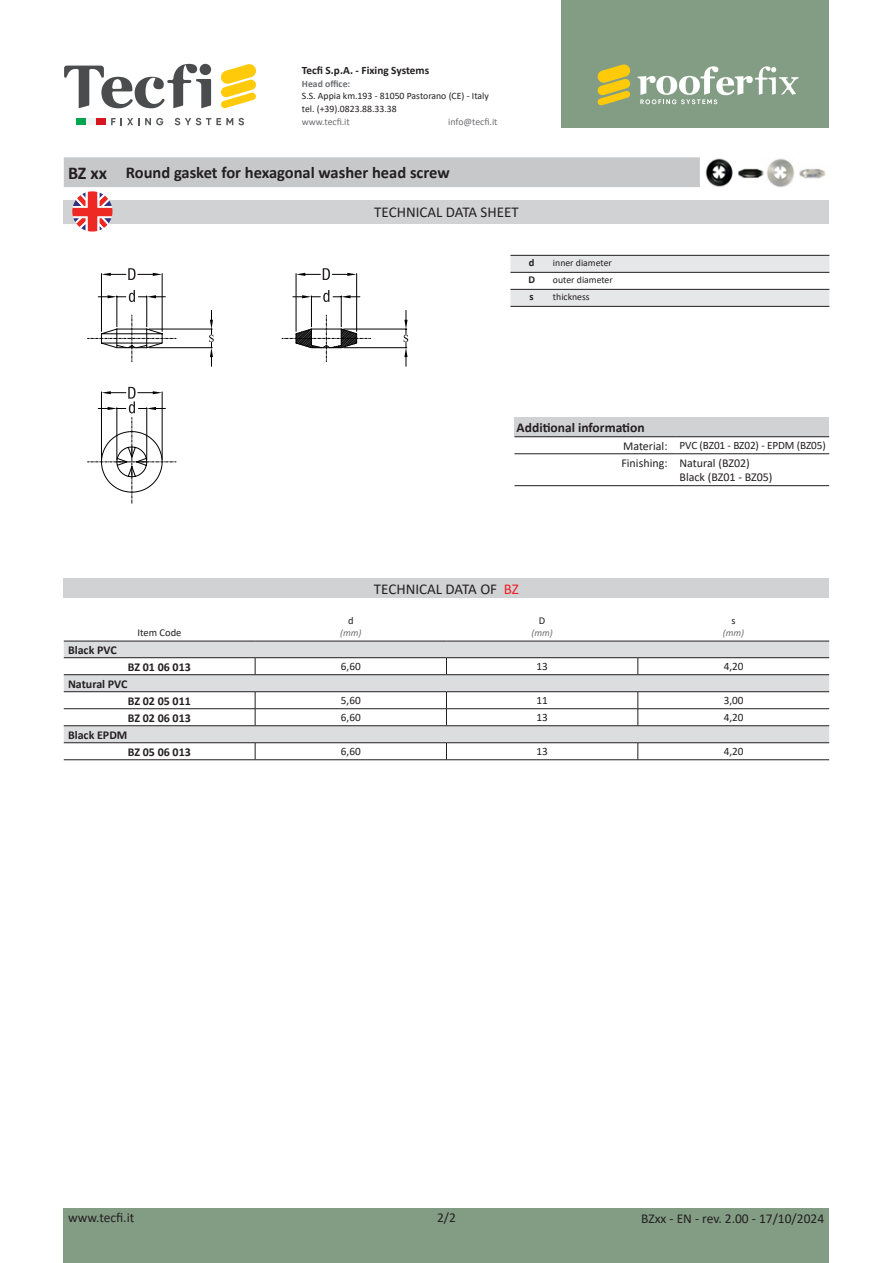
<style>
.page{position:relative;width:893px;height:1263px;background:#fff}
.page>*{position:absolute;margin:0;border:0;box-sizing:border-box;transform-origin:0 0}
.t1{font:700 18px "Calibri";color:#231f20}
.t2{font:700 16.5px "Calibri";color:#231f20}
.t3{font:15px "Calibri";color:#231f20}
.t4{font:13.5px "Calibri";color:#231f20}
.t5{font:700 13.5px "Calibri";color:#231f20}
.t6{font:700 12px "Calibri";color:#231f20}
.t7{font:12px "Calibri";color:#231f20}
.t8{font:11.25px "Calibri";letter-spacing:-.01em;color:#231f20}
.t9{font:700 11.25px "Calibri";color:#231f20}
.t10{font:10.5px "Calibri";color:#231f20}
.t11{font:700 10.5px "Calibri";color:#231f20}
.t12{font:9.75px/12.8px "Calibri";color:#231f20}
.t13{font:9.75px "Calibri";color:#6c6d70}
.t14{font:italic 9.75px "Calibri";color:#6c6d70}
.t15{font:700 9.75px "Calibri";color:#6c6d70}
.s1{color:#ee1d23}
</style>
<div class="page">
<div style="left:64px;top:1208px;width:765px;height:55px;background:#839d85"></div>
<div style="left:76px;top:119px;width:10px;height:6px;background:#00a54f"></div>
<div style="left:86px;top:119px;width:10px;height:6px;background:#f2f3f4"></div>
<div style="left:96px;top:119px;width:10px;height:6px;background:#d7171f"></div>
<svg style="left:111px;top:118px;width:52px;height:7px"></svg>
<svg style="left:175px;top:118px;width:69px;height:7px"></svg>
<svg style="left:221px;top:64px;width:35px;height:45px"></svg>
<svg style="left:64px;top:64px;width:147px;height:44px"></svg>
<div style="left:561px;top:0;width:268px;height:128px;background:#839d85"></div>
<svg style="left:597px;top:64px;width:34px;height:42px"></svg>
<svg style="left:637px;top:66px;width:161px;height:38px"></svg>
<div style="left:64px;top:578px;width:765px;height:19px;background:#d1d2d4"></div>
<img style="left:705px;top:158px;width:59px;height:29px">
<img style="left:767px;top:158px;width:59px;height:29px">
<hr style="left:101px;top:274px;width:1px;height:57px;background:#000">
<hr style="left:162px;top:274px;width:1px;height:57px;background:#000">
<hr style="left:117px;top:296px;width:1px;height:31px;background:#000">
<hr style="left:146px;top:296px;width:1px;height:31px;background:#000">
<hr style="left:149px;top:329px;width:63px;height:1px;background:#000">
<hr style="left:149px;top:347px;width:63px;height:1px;background:#000">
<svg style="left:209px;top:310px;width:5px;height:56px"></svg>
<hr style="left:296px;top:274px;width:1px;height:57px;background:#000">
<hr style="left:356px;top:274px;width:1px;height:57px;background:#000">
<hr style="left:311px;top:296px;width:1px;height:31px;background:#000">
<hr style="left:341px;top:296px;width:1px;height:31px;background:#000">
<hr style="left:344px;top:329px;width:63px;height:1px;background:#000">
<hr style="left:344px;top:347px;width:63px;height:1px;background:#000">
<svg style="left:404px;top:310px;width:4px;height:56px"></svg>
<svg style="left:282px;top:315px;width:89px;height:47px"></svg>
<svg style="left:101px;top:268px;width:61px;height:12px"></svg>
<svg style="left:98px;top:290px;width:67px;height:12px"></svg>
<svg style="left:88px;top:315px;width:88px;height:189px"></svg>
<svg style="left:296px;top:268px;width:61px;height:12px"></svg>
<svg style="left:293px;top:290px;width:67px;height:12px"></svg>
<svg style="left:510px;top:256px;width:319px;height:50px"></svg>
<hr style="left:510px;top:255px;width:43px;height:1px;background:#231f20">
<hr style="left:553px;top:255px;width:276px;height:1px;background:#231f20">
<hr style="left:510px;top:272px;width:43px;height:1px;background:#231f20">
<hr style="left:553px;top:272px;width:276px;height:1px;background:#231f20">
<hr style="left:510px;top:289px;width:43px;height:1px;background:#231f20">
<hr style="left:553px;top:289px;width:276px;height:1px;background:#231f20">
<hr style="left:510px;top:306px;width:43px;height:1px;background:#231f20">
<hr style="left:553px;top:306px;width:276px;height:1px;background:#231f20">
<div style="left:514px;top:418px;width:315px;height:19px;background:#d1d2d4"></div>
<hr style="left:514px;top:453px;width:162px;height:1px;background:#231f20">
<hr style="left:676px;top:453px;width:153px;height:1px;background:#231f20">
<hr style="left:514px;top:485px;width:162px;height:1px;background:#231f20">
<hr style="left:676px;top:485px;width:153px;height:1px;background:#231f20">
<hr style="left:514px;top:436px;width:162px;height:1px;background:#231f20">
<hr style="left:676px;top:436px;width:153px;height:1px;background:#231f20">
<svg style="left:64px;top:642px;width:765px;height:100px;fill:#dcdddf"></svg>
<hr style="left:64px;top:641px;width:191px;height:1px;background:#231f20">
<hr style="left:255px;top:641px;width:191px;height:1px;background:#231f20">
<hr style="left:446px;top:641px;width:192px;height:1px;background:#231f20">
<hr style="left:638px;top:641px;width:191px;height:1px;background:#231f20">
<hr style="left:64px;top:657px;width:191px;height:1px;background:#231f20">
<hr style="left:255px;top:657px;width:191px;height:1px;background:#231f20">
<svg style="left:255px;top:658px;width:1px;height:16px"></svg>
<hr style="left:64px;top:691px;width:191px;height:1px;background:#231f20">
<hr style="left:255px;top:691px;width:191px;height:1px;background:#231f20">
<hr style="left:255px;top:708px;width:191px;height:1px;background:#231f20">
<hr style="left:64px;top:742px;width:191px;height:1px;background:#231f20">
<hr style="left:255px;top:742px;width:191px;height:1px;background:#231f20">
<svg style="left:255px;top:743px;width:1px;height:16px"></svg>
<hr style="left:446px;top:657px;width:192px;height:1px;background:#231f20">
<svg style="left:446px;top:658px;width:1px;height:16px"></svg>
<hr style="left:638px;top:657px;width:191px;height:1px;background:#231f20">
<svg style="left:638px;top:658px;width:1px;height:16px"></svg>
<hr style="left:446px;top:691px;width:192px;height:1px;background:#231f20">
<hr style="left:638px;top:691px;width:191px;height:1px;background:#231f20">
<hr style="left:446px;top:708px;width:192px;height:1px;background:#231f20">
<hr style="left:638px;top:708px;width:191px;height:1px;background:#231f20">
<svg style="left:638px;top:692px;width:1px;height:33px"></svg>
<hr style="left:446px;top:742px;width:192px;height:1px;background:#231f20">
<svg style="left:446px;top:743px;width:1px;height:16px"></svg>
<hr style="left:638px;top:742px;width:191px;height:1px;background:#231f20">
<svg style="left:638px;top:743px;width:1px;height:16px"></svg>
<svg style="left:255px;top:692px;width:1px;height:33px"></svg>
<svg style="left:446px;top:692px;width:1px;height:33px"></svg>
<hr style="left:64px;top:708px;width:191px;height:1px;background:#231f20">
<hr style="left:64px;top:674px;width:191px;height:1px;background:#231f20">
<hr style="left:255px;top:674px;width:191px;height:1px;background:#231f20">
<hr style="left:446px;top:674px;width:192px;height:1px;background:#231f20">
<hr style="left:638px;top:674px;width:191px;height:1px;background:#231f20">
<hr style="left:64px;top:725px;width:191px;height:1px;background:#231f20">
<hr style="left:255px;top:725px;width:191px;height:1px;background:#231f20">
<hr style="left:446px;top:725px;width:192px;height:1px;background:#231f20">
<hr style="left:638px;top:725px;width:191px;height:1px;background:#231f20">
<hr style="left:64px;top:759px;width:191px;height:1px;background:#231f20">
<hr style="left:255px;top:759px;width:191px;height:1px;background:#231f20">
<hr style="left:446px;top:759px;width:192px;height:1px;background:#231f20">
<hr style="left:638px;top:759px;width:191px;height:1px;background:#231f20">
<div style="left:64px;top:200px;width:765px;height:23px;background:#d1d2d4"></div>
<svg style="left:64px;top:157px;width:636px;height:75px"></svg>
<p class="t9" style="left:302px;top:63px;width:129px">Tecfi S.p.A. - Fixing Systems</p>
<p class="t15" style="left:302px;top:76px;width:50px">Head office:</p>
<p class="t12" style="left:302px;top:89px;width:188px">S.S. Appia km.193 - 81050 Pastorano (CE) - Italy tel. (+39).0823.88.33.38</p>
<p class="t13" style="left:302px;top:115px;width:49px">www.tecfi.it</p>
<p class="t13" style="left:448px;top:115px;width:51px">info@tecfi.it</p>
<p class="t1" style="left:68px;top:160px;width:41px">BZ xx</p>
<p class="t2" style="left:126px;top:161px;width:325px">Round gasket for hexagonal washer head screw</p>
<p class="t3" style="left:374px;top:202px;width:146px">TECHNICAL DATA SHEET</p>
<p class="t11" style="left:529px;top:255px;width:7px">d</p>
<p class="t12" style="left:553px;top:256px;width:60px">inner diameter</p>
<p class="t11" style="left:528px;top:272px;width:8px">D</p>
<p class="t12" style="left:553px;top:273px;width:61px">outer diameter</p>
<p class="t11" style="left:530px;top:289px;width:6px">s</p>
<p class="t12" style="left:553px;top:290px;width:38px">thickness</p>
<p class="t5" style="left:517px;top:418px;width:129px">Additional information</p>
<p class="t7" style="left:623px;top:437px;width:46px">Material:</p>
<p class="t8" style="left:679px;top:438px;width:148px">PVC (BZ01 - BZ02) - EPDM (BZ05)</p>
<p class="t7" style="left:621px;top:455px;width:48px">Finishing:</p>
<p class="t7" style="left:679px;top:455px;width:72px">Natural (BZ02)</p>
<p class="t7" style="left:679px;top:469px;width:95px">Black (BZ01 - BZ05)</p>
<p class="t3" style="left:374px;top:578px;width:146px">TECHNICAL DATA OF <span class="s1">BZ</span></p>
<p class="t10" style="left:348px;top:613px;width:7px">d</p>
<p class="t10" style="left:539px;top:613px;width:8px">D</p>
<p class="t10" style="left:731px;top:613px;width:6px">s</p>
<p class="t6" style="left:68px;top:641px;width:50px">Black PVC</p>
<p class="t10" style="left:137px;top:625px;width:45px">Item Code</p>
<p class="t14" style="left:340px;top:626px;width:23px">(mm)</p>
<p class="t14" style="left:531px;top:626px;width:23px">(mm)</p>
<p class="t14" style="left:723px;top:626px;width:23px">(mm)</p>
<p class="t6" style="left:128px;top:658px;width:65px">BZ 01 06 013</p>
<p class="t8" style="left:341px;top:659px;width:21px">6,60</p>
<p class="t8" style="left:536px;top:659px;width:13px">13</p>
<p class="t8" style="left:724px;top:659px;width:21px">4,20</p>
<p class="t6" style="left:68px;top:675px;width:61px">Natural PVC</p>
<p class="t6" style="left:128px;top:692px;width:65px">BZ 02 05 011</p>
<p class="t8" style="left:341px;top:693px;width:21px">5,60</p>
<p class="t8" style="left:536px;top:693px;width:13px">11</p>
<p class="t8" style="left:724px;top:693px;width:21px">3,00</p>
<p class="t6" style="left:128px;top:709px;width:65px">BZ 02 06 013</p>
<p class="t8" style="left:341px;top:710px;width:21px">6,60</p>
<p class="t8" style="left:536px;top:710px;width:13px">13</p>
<p class="t8" style="left:724px;top:710px;width:21px">4,20</p>
<p class="t6" style="left:68px;top:726px;width:61px">Black EPDM</p>
<p class="t6" style="left:128px;top:743px;width:65px">BZ 05 06 013</p>
<p class="t8" style="left:341px;top:744px;width:21px">6,60</p>
<p class="t8" style="left:536px;top:744px;width:13px">13</p>
<p class="t8" style="left:724px;top:744px;width:21px">4,20</p>
<h3 class="t4" style="left:68px;top:1208px;width:68px">www.tecfi.it</h3>
<p class="t4" style="left:437px;top:1208px;width:20px">2/2</p>
<p class="t4" style="left:641px;top:1209px;width:184px">BZxx - EN - rev. 2.00 - 17/10/2024</p>
</div>
